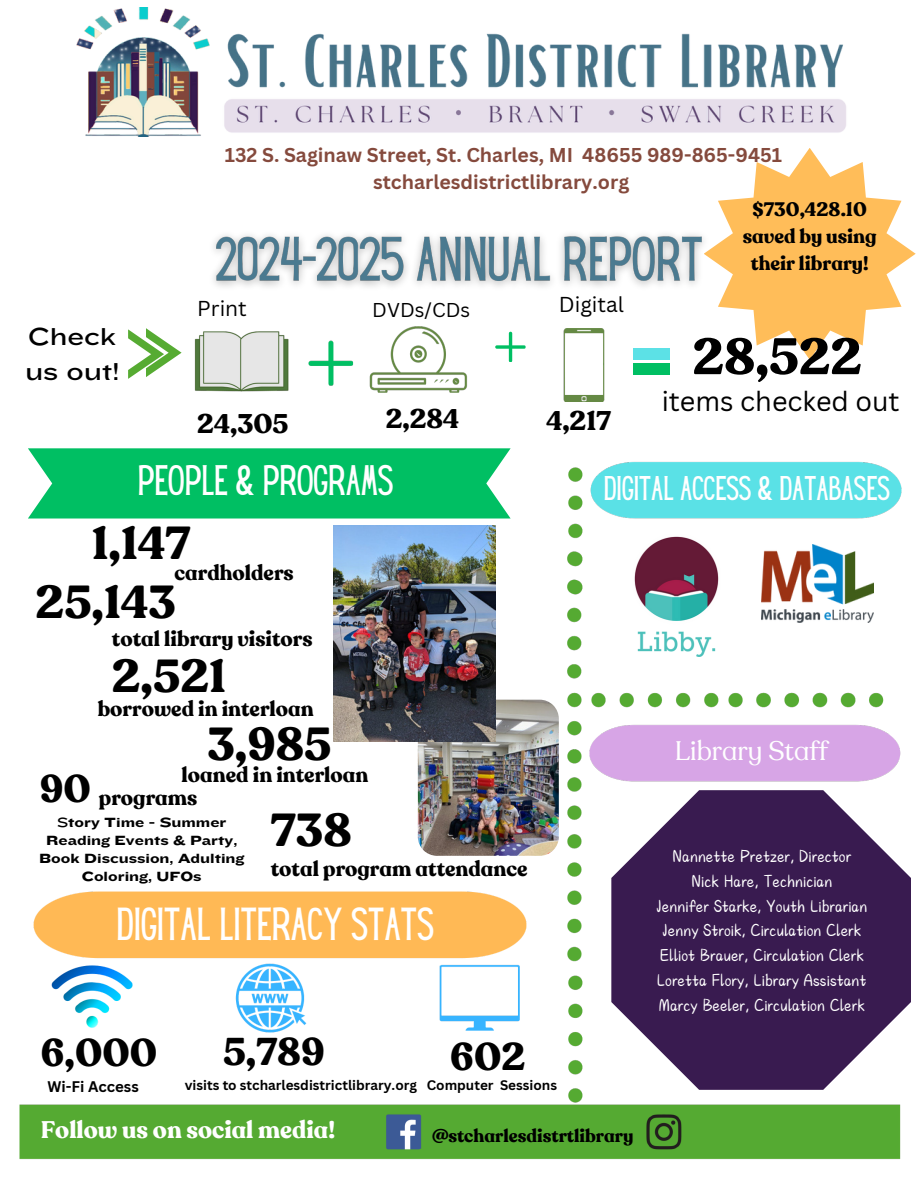
<style>
.page{position:relative;width:918px;height:1188px;background:#fff}
.page>*{position:absolute;margin:0;border:0;box-sizing:border-box;transform-origin:0 0}
.t1{font:700 50.7px "Recoleta Alt";color:#000}
.t2{font:700 46.2px "Recoleta Alt";color:#000}
.t3{font:40.5px "Hey Gotcha";color:#fff}
.t4{font:700 38.7px "Recoleta Alt";color:#000}
.t5{font:37.35px "Hey Gotcha";color:#fff}
.t6{font:30px "Hey Gotcha";color:#fff}
.t7{font:700 27px "Recoleta Alt";color:#000}
.t8{font:27px "Canva Sans";color:#000}
.t9{font:26.7px "Recoleta Alt";color:#fff}
.t10{font:25.35px/34.8px "Knockout 34";color:#000}
.t11{font:700 24px "Recoleta Alt";color:#fff}
.t12{font:700 21px "Recoleta Alt";color:#000}
.t13{font:21px "Canva Sans";color:#000}
.t14{font:700 19.5px "Canva Sans";color:#854a3d}
.t15{font:700 19.5px/27px "Recoleta Alt";color:#000;text-align:center}
.t16{font:19.5px "Canva Sans";color:#000}
.t17{font:18.9px "Canva Milk Ttea";color:#fff}
.t18{font:700 18px "Recoleta Alt";color:#000}
.t19{font:700 15px "Canva Sans";color:#000}
.t20{font:13.8px/18px "Knockout 54";color:#000;text-align:center}
.t21{font:700 13.5px "Canva Sans";color:#000}
.s1{font-family:"Knockout 34"}
</style>
<div class="page">
<img style="left:76px;top:8px;width:770px;height:129px">
<img style="left:194px;top:326px;width:274px;height:67px">
<img style="left:564px;top:329px;width:40px;height:73px">
<div style="left:634px;top:363px;width:35px;height:11px;background:#00bf63"></div>
<div style="left:634px;top:349px;width:35px;height:11px;background:#5ce1e6"></div>
<img style="left:13px;top:455px;width:895px;height:712px;border-radius:19px">
<img style="left:632px;top:534px;width:89px;height:123px">
<img style="left:762px;top:544px;width:111px;height:78px">
<svg style="left:128px;top:328px;width:54px;height:51px"></svg>
<svg style="left:495px;top:332px;width:31px;height:30px"></svg>
<img style="left:418px;top:700px;width:141px;height:156px">
<svg style="left:611px;top:790px;width:300px;height:300px;fill:#391b50"></svg>
<svg style="left:28px;top:448px;width:483px;height:71px;background:#0fc26c"></svg>
<img style="left:334px;top:526px;width:162px;height:216px">
<svg style="left:718px;top:148px;width:198px;height:212px;fill:#ffbd59"></svg>
<img style="left:213px;top:234px;width:505px;height:53px">
<h2 class="t14" style="left:225px;top:141px;width:559px">132 S. Saginaw Street, St. Charles, MI 48655 989-865-9451</h2>
<p class="t14" style="left:373px;top:168px;width:258px">stcharlesdistrictlibrary.org</p>
<p class="t10" style="left:25px;top:318px;width:96px">Check us out!</p>
<p class="t13" style="left:197px;top:293px;width:51px">Print</p>
<h4 class="t16" style="left:372px;top:296px;width:99px">DVDs/CDs</h4>
<p class="t13" style="left:559px;top:289px;width:67px">Digital</p>
<h3 class="t7" style="left:197px;top:406px;width:93px">24,305</h3>
<p class="t7" style="left:386px;top:401px;width:75px">2,284</p>
<p class="t7" style="left:546px;top:403px;width:66px">4,217</p>
<p class="t15" style="left:752px;top:197px;width:116px">$730,428.10</p>
<p class="t15" style="left:743px;top:224px;width:136px">saved by using their library!</p>
<p class="t1" style="left:693px;top:323px;width:171px">28,522</p>
<p class="t8" style="left:662px;top:382px;width:240px">items checked out</p>
<p class="t5" style="left:138px;top:465px;width:257px">PEOPLE &amp; PROGRAMS</p>
<p class="t6" style="left:604px;top:476px;width:288px">DIGITAL ACCESS &amp; DATABASES</p>
<p class="t2" style="left:92px;top:513px;width:100px">1,147</p>
<p class="t2" style="left:36px;top:572px;width:142px">25,143</p>
<p class="t12" style="left:175px;top:559px;width:121px">cardholders</p>
<p class="t4" style="left:40px;top:763px;width:53px">90</p>
<h3 class="t12" style="left:112px;top:625px;width:202px">total library visitors</h3>
<p class="t2" style="left:112px;top:646px;width:116px">2,521</p>
<h6 class="t12" style="left:98px;top:695px;width:218px">borrowed in interloan</h6>
<p class="t2" style="left:207px;top:714px;width:126px">3,985</p>
<p class="t12" style="left:182px;top:761px;width:188px">loaned in interloan</p>
<h3 class="t12" style="left:99px;top:784px;width:100px">programs</h3>
<p class="t20" style="left:39px;top:813px;width:207px"><span class="s1">S</span>tory Time - Summer<br>Reading Events &amp; Party,<br>Book Discussion, Adulting<br>Coloring, UFOs</p>
<p class="t2" style="left:271px;top:799px;width:83px">738</p>
<p class="t12" style="left:271px;top:855px;width:258px">total program attendance</p>
<h3 class="t3" style="left:117px;top:908px;width:319px">DIGITAL LITERACY STATS</h3>
<h4 class="t4" style="left:41px;top:1027px;width:118px">6,000</h4>
<h5 class="t19" style="left:47px;top:1076px;width:93px">Wi-Fi Access</h5>
<h5 class="t4" style="left:223px;top:1027px;width:103px">5,789</h5>
<h5 class="t4" style="left:450px;top:1031px;width:77px">602</h5>
<h3 class="t21" style="left:185px;top:1076px;width:374px">visits to stcharlesdistrictlibrary.org Computer Sessions</h3>
<p class="t11" style="left:41px;top:1114px;width:296px">Follow us on social media!</p>
<p class="t18" style="left:432px;top:1124px;width:203px">@stcharlesdistrtlibrary</p>
<p class="t9" style="left:675px;top:734px;width:154px">Library Staff</p>
<p class="t17" style="left:672px;top:845px;width:181px">Nannette Pretzer, Director</p>
<p class="t17" style="left:691px;top:869px;width:143px">Nick Hare, Technician</p>
<p class="t17" style="left:656px;top:894px;width:213px">Jennifer Starke, Youth Librarian</p>
<p class="t17" style="left:662px;top:919px;width:201px">Jenny Stroik, Circulation Clerk</p>
<p class="t17" style="left:659px;top:944px;width:206px">Elliot Brauer, Circulation Clerk</p>
<p class="t17" style="left:657px;top:968px;width:212px">Loretta Flory, Library Assistant</p>
<p class="t17" style="left:658px;top:993px;width:208px">Marcy Beeler, Circulation Clerk</p>
</div>
